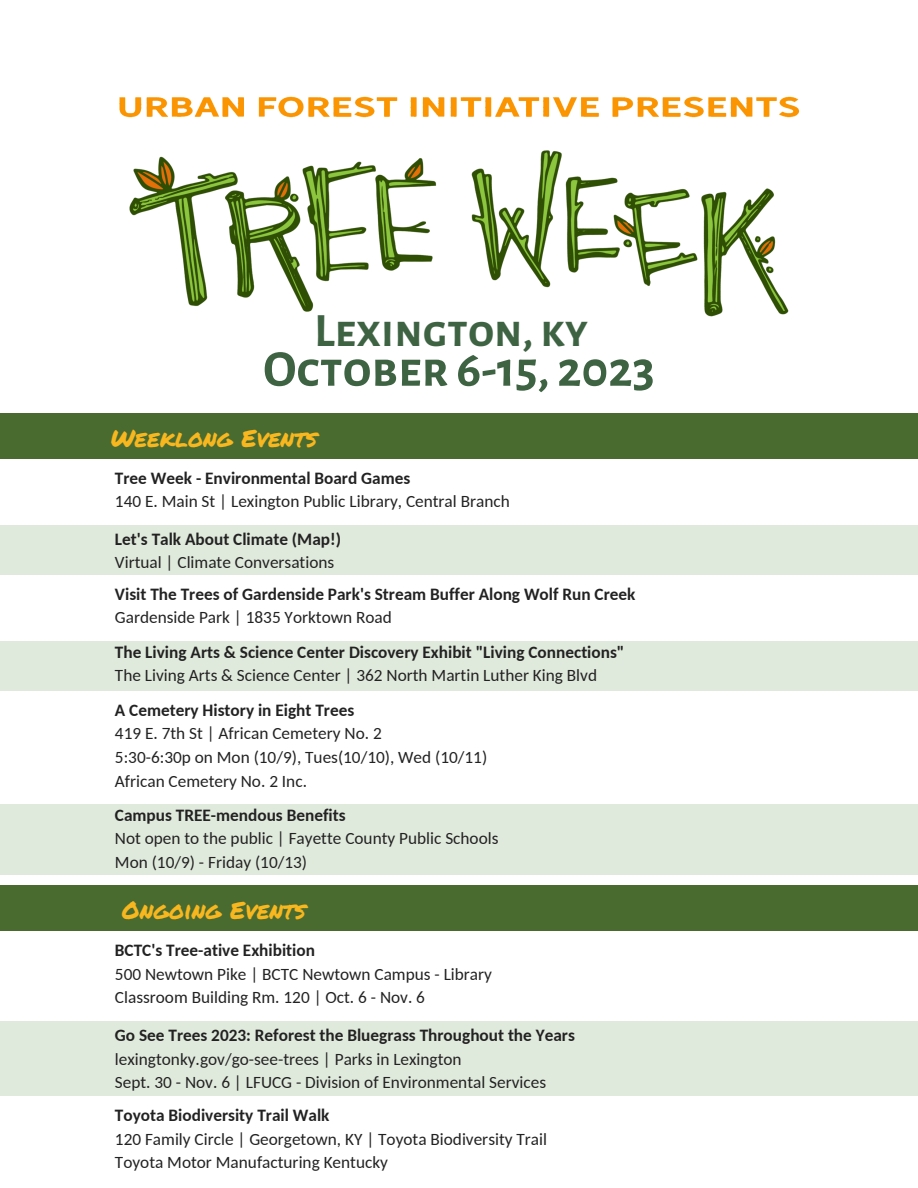
<style>
.page{position:relative;width:918px;height:1188px;background:#fff}
.page>*{position:absolute;margin:0;border:0;box-sizing:border-box;transform-origin:0 0}
.t1{font:700 51.45px "Alegreya Sans SC";color:#3e6343}
.t2{font:700 46.95px "Alegreya Sans SC";color:#3e6343}
.t3{font:24px "Permanent Marker";color:#f8b71e}
.t4{font:17.25px/23.7px "Carlito";color:#222}
.t5{font:700 17.25px "Carlito";color:#222}
</style>
<div class="page">
<img style="left:129px;top:150px;width:660px;height:167px">
<img style="left:119px;top:96px;width:681px;height:22px">
<div style="left:0;top:525px;width:918px;height:50px;background:#e0eadc"></div>
<div style="left:0;top:804px;width:918px;height:70px;background:#e0eadc"></div>
<div style="left:0;top:641px;width:918px;height:50px;background:#e0eadc"></div>
<div style="left:0;top:1021px;width:918px;height:75px;background:#e0eadc"></div>
<div style="left:0;top:413px;width:918px;height:45px;background:#4a6b30"></div>
<div style="left:0;top:885px;width:918px;height:46px;background:#4a6b30"></div>
<p class="t2" style="left:314px;top:308px;width:275px">Lexington, ky</p>
<p class="t1" style="left:263px;top:345px;width:393px">October 6-15, 2023</p>
<p class="t3" style="left:111px;top:420px;width:208px">Weeklong Events</p>
<p class="t5" style="left:115px;top:471px;width:297px">Tree Week - Environmental Board Games</p>
<p class="t4" style="left:115px;top:491px;width:396px">140 E. Main St | Lexington Public Library, Central Branch</p>
<p class="t5" style="left:115px;top:532px;width:228px">Let's Talk About Climate (Map!)</p>
<p class="t4" style="left:115px;top:552px;width:221px">Virtual | Climate Conversations</p>
<p class="t5" style="left:115px;top:587px;width:522px">Visit The Trees of Gardenside Park's Stream Buffer Along Wolf Run Creek</p>
<p class="t4" style="left:115px;top:607px;width:278px">Gardenside Park | 1835 Yorktown Road</p>
<p class="t5" style="left:115px;top:645px;width:511px">The Living Arts &amp; Science Center Discovery Exhibit "Living Connections"</p>
<p class="t4" style="left:115px;top:665px;width:484px">The Living Arts &amp; Science Center | 362 North Martin Luther King Blvd</p>
<p class="t5" style="left:115px;top:703px;width:241px">A Cemetery History in Eight Trees</p>
<p class="t4" style="left:115px;top:723px;width:268px">419 E. 7th St | African Cemetery No. 2</p>
<p class="t4" style="left:115px;top:747px;width:374px">5:30-6:30p on Mon (10/9), Tues(10/10), Wed (10/11)<br>African Cemetery No. 2 Inc.</p>
<p class="t5" style="left:115px;top:808px;width:232px">Campus TREE-mendous Benefits</p>
<p class="t4" style="left:115px;top:828px;width:385px">Not open to the public | Fayette County Public Schools</p>
<p class="t4" style="left:115px;top:852px;width:194px">Mon (10/9) - Friday (10/13)</p>
<p class="t3" style="left:122px;top:892px;width:185px">Ongoing Events</p>
<p class="t5" style="left:115px;top:943px;width:202px">BCTC's Tree-ative Exhibition</p>
<p class="t4" style="left:115px;top:964px;width:379px">500 Newtown Pike | BCTC Newtown Campus - Library<br>Classroom Building Rm. 120 | Oct. 6 - Nov. 6</p>
<p class="t5" style="left:115px;top:1028px;width:462px">Go See Trees 2023: Reforest the Bluegrass Throughout the Years</p>
<p class="t4" style="left:115px;top:1048px;width:348px">lexingtonky.gov/go-see-trees | Parks in Lexington</p>
<p class="t4" style="left:115px;top:1072px;width:433px">Sept. 30 - Nov. 6 | LFUCG - Division of Environmental Services</p>
<p class="t5" style="left:115px;top:1108px;width:216px">Toyota Biodiversity Trail Walk</p>
<p class="t4" style="left:115px;top:1128px;width:434px">120 Family Circle | Georgetown, KY | Toyota Biodiversity Trail</p>
<p class="t4" style="left:115px;top:1152px;width:275px">Toyota Motor Manufacturing Kentucky</p>
</div>
